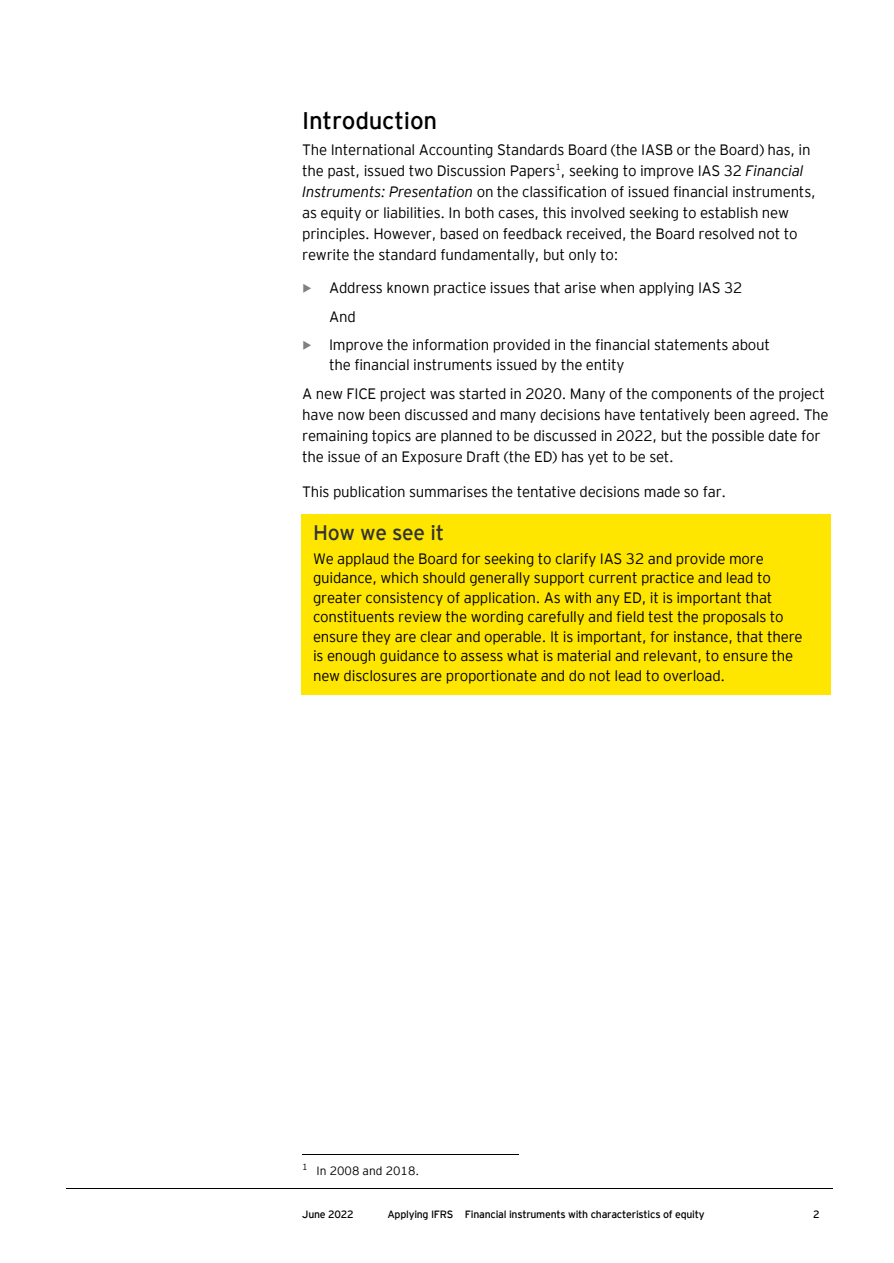
<style>
.page{position:relative;width:894px;height:1263px;background:#fff}
.page>*{position:absolute;margin:0;border:0;box-sizing:border-box;transform-origin:0 0}
.t1{font:24px "EY Interstate";letter-spacing:-.01em;color:#000}
.t2{font:21px "EY Interstate";letter-spacing:-.01em;color:#323232}
.t3{font:300 15px/21px "EY Interstate";letter-spacing:-.015em;color:#000}
.t4{font:300 12px "EY Interstate";letter-spacing:.005em;color:#000}
.t5{font:10.5px "EY Interstate";letter-spacing:-.025em;color:#000}
.s1{font-style:italic}
.s2{font-weight:400;font-size:21px;color:#808080}
</style>
<div class="page">
<hr style="left:66px;top:1188px;width:765px;height:1px;background:#000">
<div style="left:302px;top:515px;width:528px;height:33px;background:#ffe600"></div>
<hr style="left:302px;top:514px;width:528px;height:1px;background:#ffe600">
<hr style="left:301px;top:515px;width:1px;height:33px;background:#ffe600">
<hr style="left:830px;top:515px;width:1px;height:33px;background:#ffe600">
<div style="left:302px;top:548px;width:528px;height:20px;background:#ffe600"></div>
<div style="left:302px;top:568px;width:528px;height:19px;background:#ffe600"></div>
<div style="left:302px;top:587px;width:528px;height:20px;background:#ffe600"></div>
<div style="left:302px;top:607px;width:528px;height:19px;background:#ffe600"></div>
<div style="left:302px;top:626px;width:528px;height:20px;background:#ffe600"></div>
<div style="left:302px;top:646px;width:528px;height:19px;background:#ffe600"></div>
<div style="left:302px;top:665px;width:528px;height:29px;background:#ffe600"></div>
<hr style="left:302px;top:694px;width:528px;height:1px;background:#ffe600">
<svg style="left:301px;top:548px;width:1px;height:147px"></svg>
<svg style="left:830px;top:548px;width:1px;height:147px"></svg>
<hr style="left:302px;top:1154px;width:216px;height:1px;background:#000">
<h1 class="t1" style="left:302px;top:105px;width:136px">Introduction</h1>
<p class="t3" style="left:302px;top:138px;width:514px">The International Accounting Standards Board (the IASB or the Board) has, in the past, issued two Discussion Papers<sup>1</sup>, seeking to improve IAS 32 <span class="s1">Financial Instruments: Presentation</span> on the classification of issued financial instruments, as equity or liabilities. In both cases, this involved seeking to establish new principles. However, based on feedback received, the Board resolved not to rewrite the standard fundamentally, but only to:</p>
<p class="t3" style="left:302px;top:277px;width:441px"><span class="s2">•</span> Address known practice issues that arise when applying IAS 32</p>
<p class="t3" style="left:329px;top:306px;width:28px">And</p>
<p class="t3" style="left:329px;top:335px;width:442px;line-height:19.5px;text-indent:-27px"><span class="s2">•</span> Improve the information provided in the financial statements about the financial instruments issued by the entity</p>
<p class="t3" style="left:302px;top:383px;width:527px">A new FICE project was started in 2020. Many of the components of the project have now been discussed and many decisions have tentatively been agreed. The remaining topics are planned to be discussed in 2022, but the possible date for the issue of an Exposure Draft (the ED) has yet to be set.</p>
<p class="t3" style="left:302px;top:480px;width:425px">This publication summarises the tentative decisions made so far.</p>
<p class="t2" style="left:313px;top:520px;width:132px">How we see it</p>
<p class="t3" style="left:313px;top:548px;width:491px;line-height:19.5px">We applaud the Board for seeking to clarify IAS 32 and provide more guidance, which should generally support current practice and lead to greater consistency of application. As with any ED, it is important that constituents review the wording carefully and field test the proposals to ensure they are clear and operable. It is important, for instance, that there is enough guidance to assess what is material and relevant, to ensure the new disclosures are proportionate and do not lead to overload.</p>
<p class="t4" style="left:302px;top:1163px;width:118px"><sup>1</sup> In 2008 and 2018.</p>
<p class="t5" style="left:302px;top:1208px;width:53px">June 2022</p>
<p class="t5" style="left:387px;top:1208px;width:318px">Applying IFRS Financial instruments with characteristics of equity</p>
<p class="t5" style="left:812px;top:1208px;width:8px">2</p>
</div>
